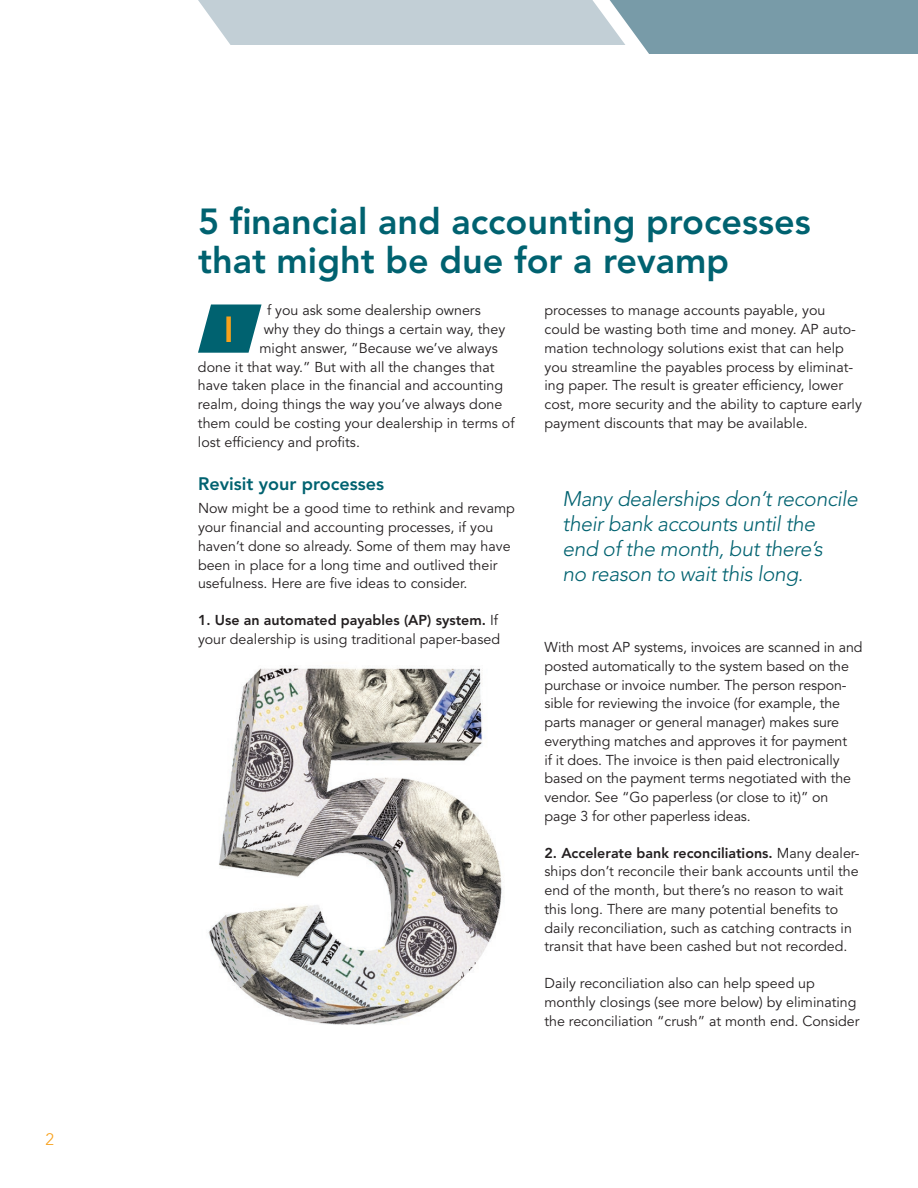
<style>
.page{position:relative;width:918px;height:1188px;background:#fff}
.page>*{position:absolute;margin:0;border:0;box-sizing:border-box;transform-origin:0 0}
.t1{font:800 36px/39px "Avenir LT Std";color:#006270}
.t2{font:800 36px "Avenir LT Std";color:#f8a11c}
.t3{font:italic 300 21px/25.2px "Avenir LT Std";letter-spacing:-.02em;color:#006270}
.t4{font:800 18px "Avenir LT Std";color:#006270}
.t5{font:300 16.5px "Avenir LT Std";color:#f8a11c}
.t6{font:14.25px/18.8px "Avenir LT Std";color:#231f20}
.s1{font-weight:800}
</style>
<div class="page">
<svg style="left:198px;top:0;width:720px;height:54px;background:#adc1c9"></svg>
<svg style="left:198px;top:304px;width:64px;height:49px"></svg>
<img style="left:208px;top:668px;width:294px;height:357px">
<p class="t5" style="left:45px;top:1129px;width:10px">2</p>
<h1 class="t1" style="left:198px;top:202px;width:614px">5 financial and accounting processes that might be due for a revamp</h1>
<p class="t6" style="left:267px;top:301px;width:215px">f you ask some dealership owners</p>
<p class="t6" style="left:264px;top:320px;width:243px">why they do things a certain way, they</p>
<p class="t6" style="left:259px;top:339px;width:240px">might answer, “Because we’ve always</p>
<p class="t6" style="left:198px;top:358px;width:298px">done it that way.” But with all the changes that</p>
<p class="t6" style="left:198px;top:376px;width:307px">have taken place in the financial and accounting</p>
<p class="t6" style="left:198px;top:395px;width:306px">realm, doing things the way you’ve always done</p>
<p class="t6" style="left:198px;top:414px;width:318px">them could be costing your dealership in terms of</p>
<p class="t6" style="left:198px;top:433px;width:164px">lost efficiency and profits.</p>
<p class="t4" style="left:198px;top:473px;width:187px">Revisit your processes</p>
<p class="t6" style="left:198px;top:499px;width:318px">Now might be a good time to rethink and revamp your financial and accounting processes, if you haven’t done so already. Some of them may have been in place for a long time and outlived their usefulness. Here are five ideas to consider.</p>
<p class="t6" style="left:198px;top:611px;width:304px"><span class="s1">1. Use an automated payables (AP) system.</span> If your dealership is using traditional paper-based</p>
<h1 class="t2" style="left:224px;top:308px;width:12px">I</h1>
<p class="t6" style="left:545px;top:301px;width:319px">processes to manage accounts payable, you could be wasting both time and money. AP auto&shy;mation technology solutions exist that can help you streamline the payables process by eliminat&shy;ing paper. The result is greater efficiency, lower cost, more security and the ability to capture early payment discounts that may be available.</p>
<h2 class="t3" style="left:562px;top:486px;width:297px">Many dealerships don’t reconcile their bank accounts until the<br>end of the month, but there’s<br>no reason to wait this long.</h2>
<p class="t6" style="left:545px;top:638px;width:320px">With most AP systems, invoices are scanned in and posted automatically to the system based on the purchase or invoice number. The person respon&shy;sible for reviewing the invoice (for example, the parts manager or general manager) makes sure everything matches and approves it for payment<br>if it does. The invoice is then paid electronically based on the payment terms negotiated with the vendor. See “Go paperless (or close to it)” on page 3 for other paperless ideas.</p>
<p class="t6" style="left:545px;top:844px;width:317px"><span class="s1">2. Accelerate bank reconciliations.</span> Many dealer&shy;ships don’t reconcile their bank accounts until the end of the month, but there’s no reason to wait this long. There are many potential benefits to daily reconciliation, such as catching contracts in transit that have been cashed but not recorded.</p>
<p class="t6" style="left:545px;top:974px;width:317px">Daily reconciliation also can help speed up monthly closings (see more below) by eliminating the reconciliation “crush” at month end. Consider</p>
</div>
